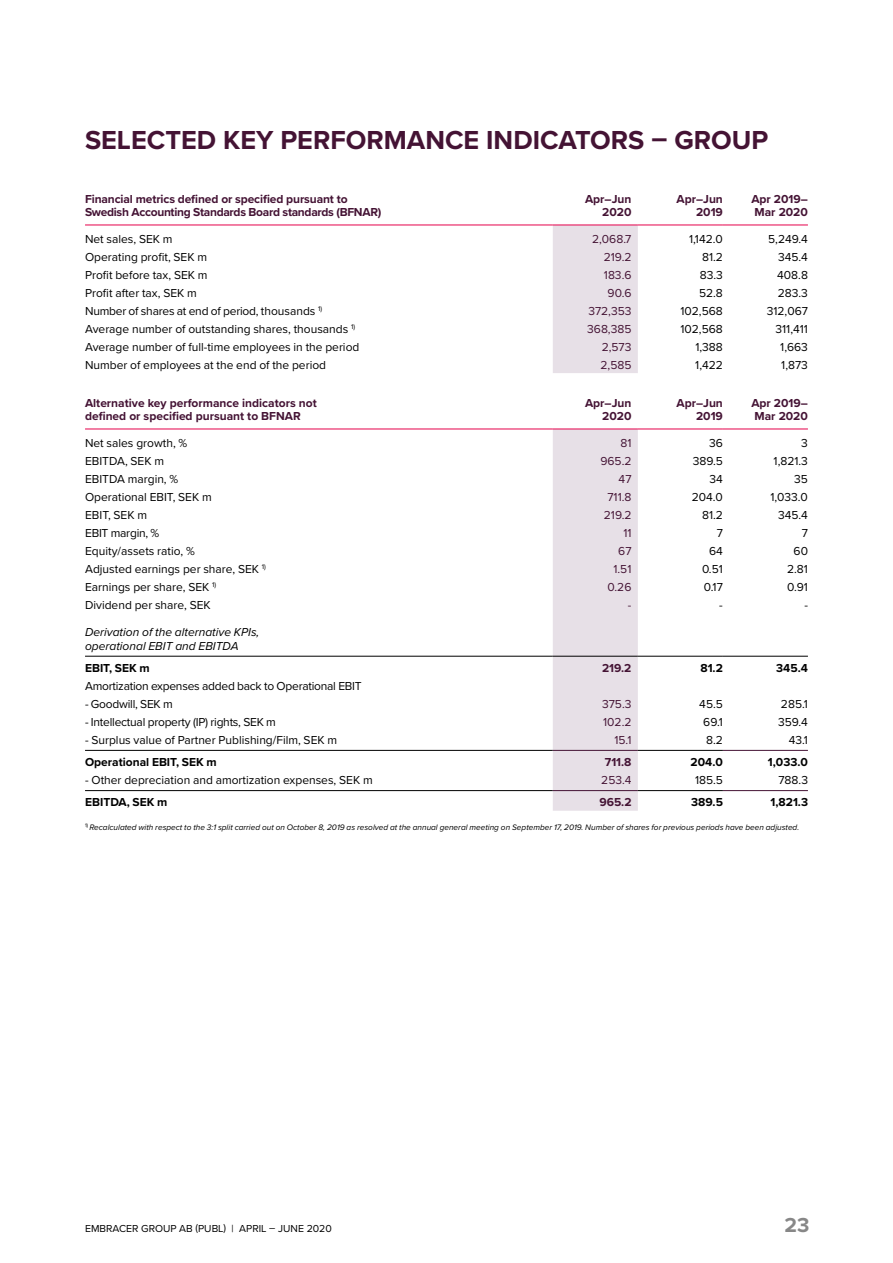
<style>
.page{position:relative;width:893px;height:1263px;background:#fff}
.page>*{position:absolute;margin:0;border:0;box-sizing:border-box;transform-origin:0 0}
.t1{font:700 27px "Proxima Nova";color:#441334}
.t2{font:700 21px "Proxima Nova";color:#878787}
.t3{font:12px "Proxima Nova";color:#000}
.t4{font:700 12px/13.5px "Proxima Nova";color:#441334;text-align:right}
.t5{font:12px "Proxima Nova";letter-spacing:-.02em;color:#000}
.t6{font:12px "Proxima Nova";color:#441334}
.t7{font:700 12px/13.5px "Proxima Nova";letter-spacing:-.025em;color:#441334}
.t8{font:700 12px "Proxima Nova";color:#000}
.t9{font:italic 12px/13.5px "Proxima Nova";color:#000}
.t10{font:10.5px "Proxima Nova";color:#000}
.t11{font:italic 8.25px "Proxima Nova";color:#000}
</style>
<div class="page">
<div style="left:553px;top:226px;width:85px;height:147px;background:#e7e0e7"></div>
<hr style="left:85px;top:225px;width:468px;height:1px;background:#e5004b">
<hr style="left:553px;top:225px;width:85px;height:1px;background:#e5004b">
<hr style="left:638px;top:225px;width:85px;height:1px;background:#e5004b">
<hr style="left:723px;top:225px;width:85px;height:1px;background:#e5004b">
<div style="left:553px;top:430px;width:85px;height:381px;background:#e7e0e7"></div>
<hr style="left:85px;top:656px;width:468px;height:1px;background:#000">
<hr style="left:553px;top:656px;width:85px;height:1px;background:#000">
<hr style="left:723px;top:656px;width:85px;height:1px;background:#000">
<hr style="left:85px;top:750px;width:468px;height:1px;background:#000">
<hr style="left:85px;top:790px;width:468px;height:1px;background:#000">
<hr style="left:553px;top:750px;width:85px;height:1px;background:#441334">
<hr style="left:723px;top:750px;width:85px;height:1px;background:#441334">
<hr style="left:553px;top:790px;width:85px;height:1px;background:#441334">
<hr style="left:723px;top:790px;width:85px;height:1px;background:#441334">
<hr style="left:85px;top:429px;width:468px;height:1px;background:#e5004b">
<hr style="left:638px;top:656px;width:85px;height:1px;background:#000">
<hr style="left:638px;top:750px;width:85px;height:1px;background:#000">
<hr style="left:638px;top:790px;width:85px;height:1px;background:#000">
<hr style="left:553px;top:429px;width:85px;height:1px;background:#e5004b">
<hr style="left:638px;top:429px;width:85px;height:1px;background:#e5004b">
<hr style="left:723px;top:429px;width:85px;height:1px;background:#e5004b">
<h1 class="t1" style="left:85px;top:120px;width:685px">SELECTED KEY PERFORMANCE INDICATORS – GROUP</h1>
<p class="t7" style="left:85px;top:192px;width:298px">Financial metrics defined or specified pursuant to<br>Swedish Accounting Standards Board standards (BFNAR)</p>
<p class="t4" style="left:585px;top:192px;width:48px">Apr–Jun<br>2020</p>
<p class="t4" style="left:676px;top:192px;width:48px">Apr–Jun<br>2019</p>
<p class="t4" style="left:751px;top:192px;width:58px;text-align:left">Apr 2019–<br>Mar 2020</p>
<p class="t3" style="left:85px;top:230px;width:89px">Net sales, SEK m</p>
<p class="t6" style="left:592px;top:230px;width:41px">2,068.7</p>
<p class="t3" style="left:689px;top:230px;width:35px">1,142.0</p>
<p class="t3" style="left:768px;top:230px;width:41px">5,249.4</p>
<p class="t3" style="left:85px;top:248px;width:124px">Operating profit, SEK m</p>
<p class="t6" style="left:604px;top:248px;width:29px">219.2</p>
<p class="t3" style="left:702px;top:248px;width:22px">81.2</p>
<p class="t3" style="left:778px;top:248px;width:31px">345.4</p>
<p class="t3" style="left:85px;top:266px;width:124px">Profit before tax, SEK m</p>
<p class="t6" style="left:604px;top:266px;width:29px">183.6</p>
<p class="t3" style="left:700px;top:266px;width:25px">83.3</p>
<p class="t3" style="left:777px;top:266px;width:32px">408.8</p>
<p class="t3" style="left:85px;top:284px;width:113px">Profit after tax, SEK m</p>
<p class="t6" style="left:608px;top:284px;width:25px">90.6</p>
<p class="t3" style="left:699px;top:284px;width:25px">52.8</p>
<p class="t3" style="left:778px;top:284px;width:32px">283.3</p>
<p class="t5" style="left:85px;top:302px;width:239px">Number of shares at end of period, thousands <sup>1)</sup></p>
<p class="t6" style="left:588px;top:302px;width:45px">372,353</p>
<p class="t3" style="left:680px;top:302px;width:44px">102,568</p>
<p class="t3" style="left:767px;top:302px;width:43px">312,067</p>
<p class="t3" style="left:85px;top:320px;width:272px">Average number of outstanding shares, thousands <sup>1)</sup></p>
<p class="t6" style="left:587px;top:320px;width:46px">368,385</p>
<p class="t3" style="left:680px;top:320px;width:44px">102,568</p>
<p class="t3" style="left:775px;top:320px;width:34px">311,411</p>
<p class="t3" style="left:85px;top:338px;width:276px">Average number of full-time employees in the period</p>
<p class="t6" style="left:602px;top:338px;width:31px">2,573</p>
<p class="t3" style="left:695px;top:338px;width:29px">1,388</p>
<p class="t3" style="left:780px;top:338px;width:29px">1,663</p>
<p class="t3" style="left:85px;top:356px;width:243px">Number of employees at the end of the period</p>
<p class="t6" style="left:600px;top:356px;width:32px">2,585</p>
<p class="t3" style="left:695px;top:356px;width:29px">1,422</p>
<p class="t3" style="left:781px;top:356px;width:28px">1,873</p>
<p class="t4" style="left:85px;top:396px;width:233px;text-align:left">Alternative key performance indicators not defined or specified pursuant to BFNAR</p>
<p class="t4" style="left:585px;top:396px;width:48px">Apr–Jun<br>2020</p>
<p class="t4" style="left:676px;top:396px;width:48px">Apr–Jun<br>2019</p>
<p class="t4" style="left:751px;top:396px;width:58px;text-align:left">Apr 2019–<br>Mar 2020</p>
<p class="t3" style="left:85px;top:434px;width:104px">Net sales growth, %</p>
<p class="t6" style="left:620px;top:434px;width:13px">81</p>
<p class="t3" style="left:709px;top:434px;width:15px">36</p>
<p class="t3" style="left:801px;top:434px;width:8px">3</p>
<p class="t3" style="left:85px;top:452px;width:81px">EBITDA, SEK m</p>
<p class="t6" style="left:600px;top:452px;width:33px">965.2</p>
<p class="t3" style="left:693px;top:452px;width:32px">389.5</p>
<p class="t3" style="left:774px;top:452px;width:36px">1,821.3</p>
<p class="t3" style="left:85px;top:470px;width:95px">EBITDA margin, %</p>
<p class="t6" style="left:619px;top:470px;width:14px">47</p>
<p class="t3" style="left:709px;top:470px;width:15px">34</p>
<p class="t3" style="left:794px;top:470px;width:15px">35</p>
<p class="t3" style="left:85px;top:488px;width:128px">Operational EBIT, SEK m</p>
<p class="t6" style="left:607px;top:488px;width:26px">711.8</p>
<p class="t3" style="left:692px;top:488px;width:33px">204.0</p>
<p class="t3" style="left:770px;top:488px;width:39px">1,033.0</p>
<p class="t3" style="left:85px;top:506px;width:64px">EBIT, SEK m</p>
<p class="t6" style="left:604px;top:506px;width:29px">219.2</p>
<p class="t3" style="left:702px;top:506px;width:22px">81.2</p>
<p class="t3" style="left:778px;top:506px;width:31px">345.4</p>
<p class="t5" style="left:85px;top:524px;width:76px">EBIT margin, %</p>
<p class="t6" style="left:623px;top:524px;width:10px">11</p>
<p class="t3" style="left:717px;top:524px;width:8px">7</p>
<p class="t3" style="left:802px;top:524px;width:8px">7</p>
<p class="t3" style="left:85px;top:542px;width:111px">Equity/assets ratio, %</p>
<p class="t6" style="left:618px;top:542px;width:15px">67</p>
<p class="t3" style="left:709px;top:542px;width:15px">64</p>
<p class="t3" style="left:794px;top:542px;width:16px">60</p>
<p class="t3" style="left:85px;top:560px;width:182px">Adjusted earnings per share, SEK <sup>1)</sup></p>
<p class="t6" style="left:613px;top:560px;width:19px">1.51</p>
<p class="t3" style="left:702px;top:560px;width:22px">0.51</p>
<p class="t3" style="left:787px;top:560px;width:22px">2.81</p>
<p class="t3" style="left:85px;top:578px;width:133px">Earnings per share, SEK <sup>1)</sup></p>
<p class="t6" style="left:608px;top:578px;width:25px">0.26</p>
<p class="t3" style="left:704px;top:578px;width:21px">0.17</p>
<p class="t3" style="left:787px;top:578px;width:22px">0.91</p>
<p class="t3" style="left:85px;top:596px;width:127px">Dividend per share, SEK</p>
<p class="t6" style="left:628px;top:596px;width:5px">-</p>
<p class="t3" style="left:719px;top:596px;width:5px">-</p>
<p class="t3" style="left:804px;top:596px;width:5px">-</p>
<p class="t9" style="left:85px;top:625px;width:176px">Derivation of the alternative KPIs, operational EBIT and EBITDA</p>
<p class="t8" style="left:85px;top:659px;width:66px">EBIT, SEK m</p>
<p class="t4" style="left:602px;top:661px;width:31px">219.2</p>
<p class="t8" style="left:700px;top:659px;width:24px">81.2</p>
<p class="t8" style="left:776px;top:659px;width:33px">345.4</p>
<p class="t5" style="left:85px;top:677px;width:278px">Amortization expenses added back to Operational EBIT</p>
<p class="t5" style="left:85px;top:695px;width:89px">- Goodwill, SEK m</p>
<p class="t6" style="left:602px;top:695px;width:31px">375.3</p>
<p class="t3" style="left:699px;top:695px;width:25px">45.5</p>
<p class="t3" style="left:781px;top:695px;width:28px">285.1</p>
<p class="t5" style="left:85px;top:713px;width:192px">- Intellectual property (IP) rights, SEK m</p>
<p class="t6" style="left:603px;top:713px;width:30px">102.2</p>
<p class="t3" style="left:703px;top:713px;width:21px">69.1</p>
<p class="t3" style="left:778px;top:713px;width:31px">359.4</p>
<p class="t3" style="left:85px;top:731px;width:254px">- Surplus value of Partner Publishing/Film, SEK m</p>
<p class="t6" style="left:614px;top:731px;width:19px">15.1</p>
<p class="t3" style="left:706px;top:731px;width:18px">8.2</p>
<p class="t3" style="left:789px;top:731px;width:21px">43.1</p>
<p class="t8" style="left:85px;top:753px;width:133px">Operational EBIT, SEK m</p>
<p class="t4" style="left:605px;top:755px;width:28px">711.8</p>
<p class="t8" style="left:691px;top:753px;width:34px">204.0</p>
<p class="t8" style="left:768px;top:753px;width:42px">1,033.0</p>
<p class="t3" style="left:85px;top:771px;width:289px">- Other depreciation and amortization expenses, SEK m</p>
<p class="t6" style="left:601px;top:771px;width:32px">253.4</p>
<p class="t3" style="left:695px;top:771px;width:29px">185.5</p>
<p class="t3" style="left:778px;top:771px;width:31px">788.3</p>
<p class="t8" style="left:85px;top:793px;width:84px">EBITDA, SEK m</p>
<p class="t4" style="left:599px;top:795px;width:34px">965.2</p>
<p class="t8" style="left:691px;top:793px;width:33px">389.5</p>
<p class="t8" style="left:770px;top:793px;width:39px">1,821.3</p>
<p class="t11" style="left:85px;top:821px;width:716px"><sup>1)</sup> Recalculated with respect to the 3:1 split carried out on October 8, 2019 as resolved at the annual general meeting on September 17, 2019. Number of shares for previous periods have been adjusted.</p>
<p class="t10" style="left:85px;top:1220px;width:248px">EMBRACER GROUP AB (PUBL) | APRIL – JUNE 2020</p>
<h2 class="t2" style="left:784px;top:1209px;width:26px">23</h2>
</div>
